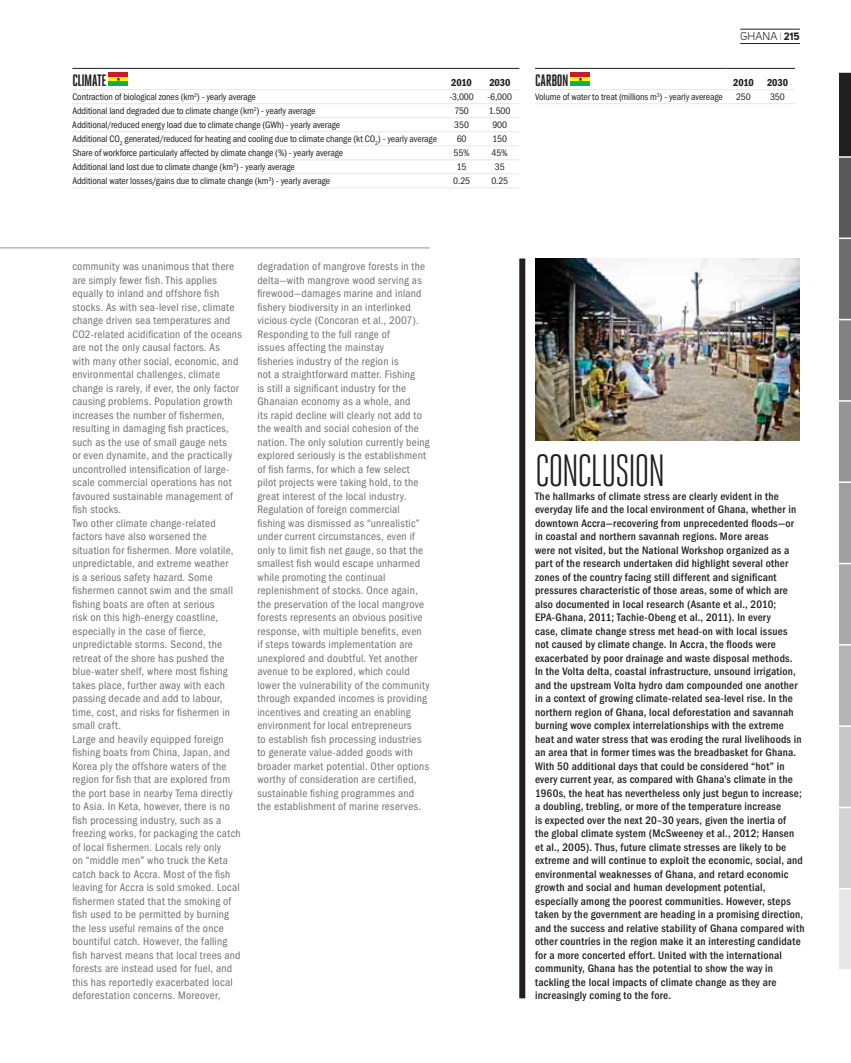
<style>
.page{position:relative;width:851px;height:1063px;background:#fff}
.page>*{position:absolute;margin:0;border:0;box-sizing:border-box;transform-origin:0 0}
.t1{font:45px "Heroic Condensed";letter-spacing:-.035em;color:#231f20}
.t2{font:700 16.5px "Heroic Condensed";letter-spacing:-.02em;color:#231f20}
.t3{font:condensed 11.25px/13.5px "ITC Franklin Gothic Std";letter-spacing:.02em;color:#6d6e70}
.t4{font:500 condensed 11.25px/13.5px "ITC Franklin Gothic Std";letter-spacing:.02em;color:#231f20}
.t5{font:11.25px "Uni Sans Book";letter-spacing:.01em;color:#231f20}
.t6{font:10.5px "ITC Franklin Gothic Std Dm Cd";letter-spacing:-.015em;color:#231f20}
.t7{font:condensed 9.75px "ITC Franklin Gothic Std";letter-spacing:-.01em;color:#231f20}
.s1{font-family:"Uni Sans Thin";font-size:10.5px}
.s2{font-family:"Uni Sans Bold";font-size:10.5px}
</style>
<div class="page">
<hr style="left:740px;top:29px;width:59px;height:1px;background:#231f20">
<hr style="left:740px;top:43px;width:59px;height:1px;background:#231f20">
<div style="left:519px;top:259px;width:6px;height:739px;background:#231f20"></div>
<svg style="left:839px;top:72px;width:11px;height:897px;background:#97989a"></svg>
<hr style="left:0;top:248px;width:429px;height:1px;background:#939598">
<img style="left:535px;top:259px;width:264px;height:182px">
<hr style="left:72px;top:68px;width:447px;height:1px;background:#231f20">
<hr style="left:72px;top:89px;width:446px;height:1px;background:#e6e7e8">
<hr style="left:72px;top:103px;width:446px;height:1px;background:#e6e7e8">
<hr style="left:72px;top:117px;width:446px;height:1px;background:#e6e7e8">
<hr style="left:72px;top:131px;width:446px;height:1px;background:#e6e7e8">
<hr style="left:72px;top:145px;width:446px;height:1px;background:#e6e7e8">
<hr style="left:72px;top:159px;width:446px;height:1px;background:#e6e7e8">
<hr style="left:72px;top:173px;width:446px;height:1px;background:#e6e7e8">
<hr style="left:72px;top:188px;width:447px;height:1px;background:#e6e7e8">
<div style="left:108px;top:72px;width:20px;height:14px;background:#c51d23"></div>
<svg style="left:108px;top:77px;width:20px;height:4px"></svg>
<div style="left:108px;top:81px;width:20px;height:5px;background:#0cb14b"></div>
<hr style="left:726px;top:68px;width:68px;height:1px;background:#231f20">
<hr style="left:535px;top:68px;width:191px;height:1px;background:#231f20">
<hr style="left:535px;top:89px;width:259px;height:1px;background:#e6e7e8">
<hr style="left:535px;top:103px;width:259px;height:1px;background:#e6e7e8">
<div style="left:570px;top:72px;width:20px;height:14px;background:#c51d23"></div>
<svg style="left:570px;top:77px;width:20px;height:4px"></svg>
<div style="left:570px;top:81px;width:20px;height:5px;background:#0cb14b"></div>
<h2 class="t2" style="left:72px;top:70px;width:36px">CLIMATE</h2>
<p class="t6" style="left:451px;top:76px;width:22px">2010</p>
<p class="t6" style="left:489px;top:76px;width:23px">2030</p>
<p class="t7" style="left:72px;top:93px;width:185px">Contraction of biological zones (km<sup>2</sup>) - yearly average</p>
<p class="t7" style="left:449px;top:93px;width:26px">-3,000</p>
<p class="t7" style="left:487px;top:93px;width:26px">-6,000</p>
<p class="t7" style="left:72px;top:107px;width:244px">Additional land degraded due to climate change (km<sup>2</sup>) - yearly average</p>
<p class="t7" style="left:454px;top:107px;width:16px">750</p>
<p class="t7" style="left:489px;top:107px;width:23px">1.500</p>
<p class="t7" style="left:72px;top:121px;width:269px">Additional/reduced energy load due to climate change (GWh) - yearly average</p>
<p class="t7" style="left:454px;top:121px;width:16px">350</p>
<p class="t7" style="left:492px;top:121px;width:16px">900</p>
<p class="t7" style="left:72px;top:135px;width:366px">Additional CO<sub>2</sub> generated/reduced for heating and cooling due to climate change (kt CO<sub>2</sub>) - yearly average</p>
<p class="t7" style="left:456px;top:135px;width:11px">60</p>
<p class="t7" style="left:492px;top:135px;width:16px">150</p>
<p class="t7" style="left:72px;top:149px;width:272px">Share of workforce particularly affected by climate change (%) - yearly average</p>
<p class="t7" style="left:453px;top:149px;width:18px">55%</p>
<p class="t7" style="left:491px;top:149px;width:18px">45%</p>
<p class="t7" style="left:72px;top:163px;width:224px">Additional land lost due to climate change (km<sup>3</sup>) - yearly average</p>
<p class="t7" style="left:457px;top:163px;width:11px">15</p>
<p class="t7" style="left:495px;top:163px;width:11px">35</p>
<p class="t7" style="left:72px;top:177px;width:259px">Additional water losses/gains due to climate change (km<sup>3</sup>) - yearly average</p>
<p class="t7" style="left:453px;top:177px;width:18px">0.25</p>
<p class="t7" style="left:491px;top:177px;width:18px">0.25</p>
<p class="t5" style="left:740px;top:30px;width:61px">GHANA <span class="s1">I</span> <span class="s2">215</span></p>
<h2 class="t2" style="left:535px;top:70px;width:35px">CARBON</h2>
<p class="t6" style="left:733px;top:76px;width:56px">2010 2030</p>
<p class="t7" style="left:535px;top:93px;width:189px">Volume of water to treat (millions m<sup>3</sup>) - yearly avereage</p>
<p class="t7" style="left:736px;top:93px;width:16px">250</p>
<p class="t7" style="left:769px;top:93px;width:16px">350</p>
<p class="t3" style="left:72px;top:261px;width:171px">community was unanimous that there are simply fewer fish. This applies equally to inland and offshore fish stocks. As with sea-level rise, climate change driven sea temperatures and CO2-related acidification of the oceans are not the only causal factors. As<br>with many other social, economic, and environmental challenges, climate change is rarely, if ever, the only factor causing problems. Population growth increases the number of fishermen, resulting in damaging fish practices, such as the use of small gauge nets<br>or even dynamite, and the practically uncontrolled intensification of large&shy;scale commercial operations has not favoured sustainable management of fish stocks.<br>Two other climate change-related factors have also worsened the situation for fishermen. More volatile, unpredictable, and extreme weather<br>is a serious safety hazard. Some fishermen cannot swim and the small fishing boats are often at serious<br>risk on this high-energy coastline, especially in the case of fierce, unpredictable storms. Second, the retreat of the shore has pushed the blue-water shelf, where most fishing takes place, further away with each passing decade and add to labour, time, cost, and risks for fishermen in small craft.<br>Large and heavily equipped foreign fishing boats from China, Japan, and Korea ply the offshore waters of the region for fish that are explored from the port base in nearby Tema directly to Asia. In Keta, however, there is no fish processing industry, such as a freezing works, for packaging the catch of local fishermen. Locals rely only<br>on “middle men” who truck the Keta catch back to Accra. Most of the fish leaving for Accra is sold smoked. Local fishermen stated that the smoking of fish used to be permitted by burning the less useful remains of the once bountiful catch. However, the falling fish harvest means that local trees and forests are instead used for fuel, and this has reportedly exacerbated local deforestation concerns. Moreover,</p>
<p class="t3" style="left:257px;top:261px;width:174px">degradation of mangrove forests in the delta—with mangrove wood serving as firewood—damages marine and inland fishery biodiversity in an interlinked vicious cycle (Concoran et al., 2007).<br>Responding to the full range of<br>issues affecting the mainstay<br>fisheries industry of the region is<br>not a straightforward matter. Fishing<br>is still a significant industry for the Ghanaian economy as a whole, and<br>its rapid decline will clearly not add to the wealth and social cohesion of the nation. The only solution currently being explored seriously is the establishment of fish farms, for which a few select pilot projects were taking hold, to the great interest of the local industry.<br>Regulation of foreign commercial fishing was dismissed as “unrealistic” under current circumstances, even if only to limit fish net gauge, so that the smallest fish would escape unharmed while promoting the continual replenishment of stocks. Once again, the preservation of the local mangrove forests represents an obvious positive response, with multiple benefits, even if steps towards implementation are unexplored and doubtful. Yet another avenue to be explored, which could lower the vulnerability of the community through expanded incomes is providing incentives and creating an enabling environment for local entrepreneurs<br>to establish fish processing industries to generate value-added goods with broader market potential. Other options worthy of consideration are certified, sustainable fishing programmes and the establishment of marine reserves.</p>
<h1 class="t1" style="left:535px;top:444px;width:132px">CONCLUSION</h1>
<p class="t4" style="left:535px;top:490px;width:271px">The hallmarks of climate stress are clearly evident in the everyday life and the local environment of Ghana, whether in downtown Accra—recovering from unprecedented floods—or in coastal and northern savannah regions. More areas<br>were not visited, but the National Workshop organized as a part of the research undertaken did highlight several other zones of the country facing still different and significant pressures characteristic of those areas, some of which are also documented in local research (Asante et al., 2010; EPA-Ghana, 2011; Tachie-Obeng et al., 2011). In every<br>case, climate change stress met head-on with local issues<br>not caused by climate change. In Accra, the floods were exacerbated by poor drainage and waste disposal methods.<br>In the Volta delta, coastal infrastructure, unsound irrigation, and the upstream Volta hydro dam compounded one another in a context of growing climate-related sea-level rise. In the northern region of Ghana, local deforestation and savannah burning wove complex interrelationships with the extreme heat and water stress that was eroding the rural livelihoods in an area that in former times was the breadbasket for Ghana.<br>With 50 additional days that could be considered “hot” in every current year, as compared with Ghana’s climate in the 1960s, the heat has nevertheless only just begun to increase; a doubling, trebling, or more of the temperature increase<br>is expected over the next 20–30 years, given the inertia of<br>the global climate system (McSweeney et al., 2012; Hansen et al., 2005). Thus, future climate stresses are likely to be extreme and will continue to exploit the economic, social, and environmental weaknesses of Ghana, and retard economic growth and social and human development potential, especially among the poorest communities. However, steps taken by the government are heading in a promising direction, and the success and relative stability of Ghana compared with other countries in the region make it an interesting candidate for a more concerted effort. United with the international community, Ghana has the potential to show the way in tackling the local impacts of climate change as they are increasingly coming to the fore.</p>
</div>
